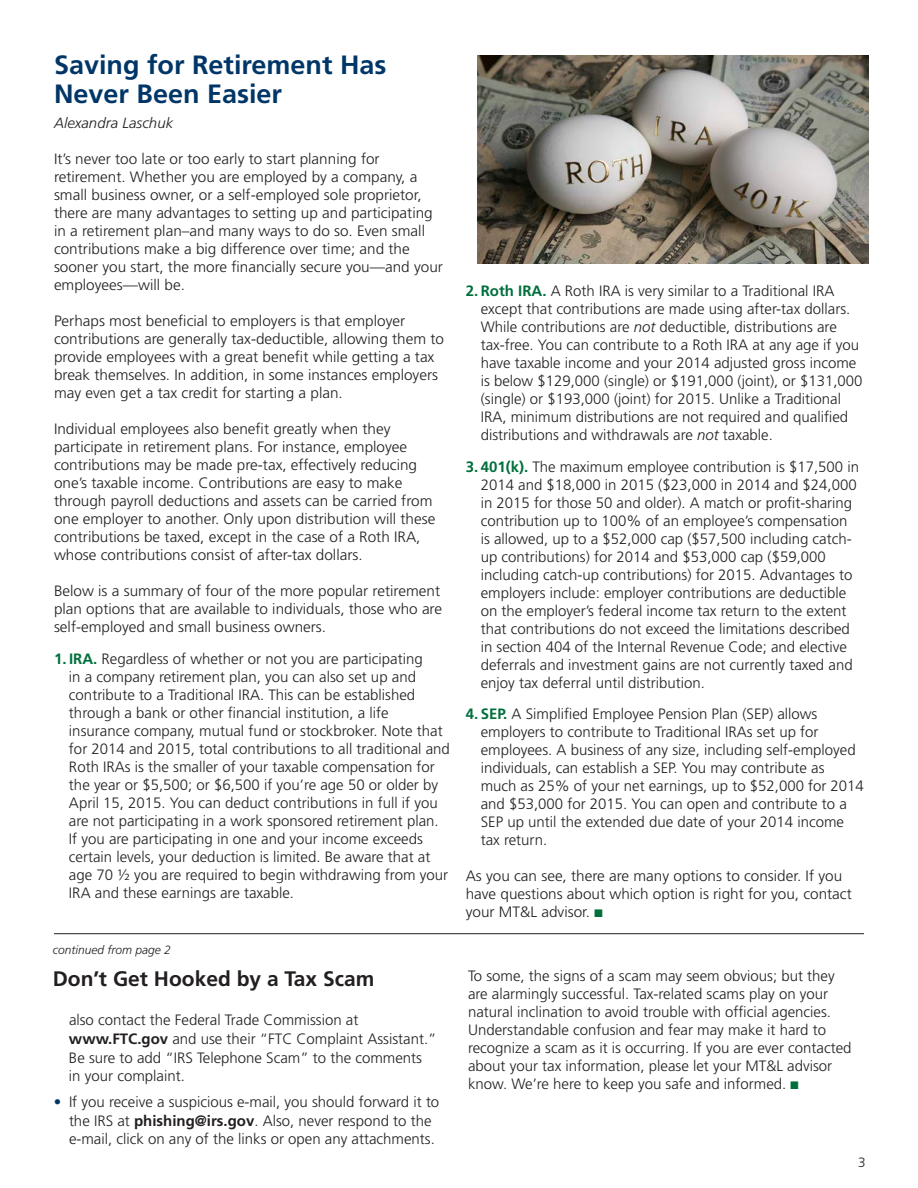
<style>
.page{position:relative;width:918px;height:1188px;background:#fff}
.page>*{position:absolute;margin:0;border:0;box-sizing:border-box;transform-origin:0 0}
.Headers{font:700 26.4px/29.4px "Frutiger";color:#003667}
.Carry-over_article_h{font:700 21px "Frutiger";color:#231f20}
.Numbered_List{font:300 15px/18px "Frutiger";color:#231f20}
.Body_Text{font:300 15px/18px "Frutiger";color:#231f20}
.Bulleted_Text{font:300 15px/18.8px "Frutiger";color:#231f20}
.Authors{font:italic 300 14.7px "Frutiger";color:#231f20}
.t1{font:300 13.5px "Frutiger";color:#231f20}
.t2{font:italic 300 12px "Frutiger";color:#231f20}
.s1{font-weight:700;color:#006f3c}
.s2{font-weight:700}
.s3{color:#003667}
.s4{font-style:italic}
.s5{font-family:"Monotype Sorts";font-weight:400;font-size:10.5px;color:#006f3c}
</style>
<div class="page">
<hr style="left:54px;top:933px;width:810px;height:1px;background:#231f20">
<img style="left:477px;top:55px;width:391px;height:209px">
<p class="Headers" style="left:54px;top:50px;width:334px">Saving for Retirement Has<br>Never Been Easier</p>
<p class="Authors" style="left:54px;top:115px;width:121px">Alexandra Laschuk</p>
<p class="Body_Text" style="left:54px;top:150px;width:390px">It’s never too late or too early to start planning for retirement. Whether you are employed by a company, a small business owner, or a self-employed sole proprietor, there are many advantages to setting up and participating in a retirement plan–and many ways to do so. Even small contributions make a big difference over time; and the sooner you start, the more financially secure you—and your employees—will be.</p>
<p class="Body_Text" style="left:54px;top:312px;width:392px">Perhaps most beneficial to employers is that employer contributions are generally tax-deductible, allowing them to provide employees with a great benefit while getting a tax break themselves. In addition, in some instances employers may even get a tax credit for starting a plan.</p>
<p class="Body_Text" style="left:54px;top:420px;width:383px">Individual employees also benefit greatly when they participate in retirement plans. For instance, employee contributions may be made pre-tax, effectively reducing one’s taxable income. Contributions are easy to make through payroll deductions and assets can be carried from one employer to another. Only upon distribution will these contributions be taxed, except in the case of a Roth IRA, whose contributions consist of after-tax dollars.</p>
<p class="Body_Text" style="left:54px;top:582px;width:390px">Below is a summary of four of the more popular retirement plan options that are available to individuals, those who are self-employed and small business owners.</p>
<p class="Numbered_List" style="left:69px;top:650px;width:382px;text-indent:-15px"><span class="s1">1. IRA.</span> Regardless of whether or not you are participating<br>in a company retirement plan, you can also set up and contribute to a Traditional IRA. This can be established through a bank or other financial institution, a life insurance company, mutual fund or stockbroker. Note that for 2014 and 2015, total contributions to all traditional and Roth IRAs is the smaller of your taxable compensation for the year or $5,500; or $6,500 if you’re age 50 or older by April 15, 2015. You can deduct contributions in full if you are not participating in a work sponsored retirement plan.<br>If you are participating in one and your income exceeds certain levels, your deduction is limited. Be aware that at age 70 ½ you are required to begin withdrawing from your IRA and these earnings are taxable.</p>
<p class="t2" style="left:53px;top:943px;width:120px">continued from page 2</p>
<p class="Carry-over_article_h" style="left:53px;top:966px;width:323px">Don’t Get Hooked by a Tax Scam</p>
<p class="Bulleted_Text" style="left:69px;top:1011px;width:369px">also contact the Federal Trade Commission at <span class="s2">www.FTC.gov</span> and use their “FTC Complaint Assistant.” Be sure to add “IRS Telephone Scam” to the comments in your complaint.</p>
<p class="Bulleted_Text" style="left:69px;top:1092px;width:372px;text-indent:-15px"><span class="s3">•</span> If you receive a suspicious e-mail, you should forward it to the IRS at <span class="s2">phishing@irs.gov</span>. Also, never respond to the e-mail, click on any of the links or open any attachments.</p>
<p class="Numbered_List" style="left:481px;top:282px;width:383px;text-indent:-15px"><span class="s1">2. Roth IRA.</span> A Roth IRA is very similar to a Traditional IRA except that contributions are made using after-tax dollars.<br>While contributions are <span class="s4">not</span> deductible, distributions are tax-free. You can contribute to a Roth IRA at any age if you have taxable income and your 2014 adjusted gross income is below $129,000 (single) or $191,000 (joint), or $131,000 (single) or $193,000 (joint) for 2015. Unlike a Traditional IRA, minimum distributions are not required and qualified distributions and withdrawals are <span class="s4">not</span> taxable.</p>
<p class="Numbered_List" style="left:481px;top:458px;width:380px;text-indent:-15px"><span class="s1">3. 401(k).</span> The maximum employee contribution is $17,500 in 2014 and $18,000 in 2015 ($23,000 in 2014 and $24,000 in 2015 for those 50 and older). A match or profit-sharing contribution up to 100% of an employee’s compensation is allowed, up to a $52,000 cap ($57,500 including catch&shy;up contributions) for 2014 and $53,000 cap ($59,000 including catch-up contributions) for 2015. Advantages to employers include: employer contributions are deductible on the employer’s federal income tax return to the extent that contributions do not exceed the limitations described in section 404 of the Internal Revenue Code; and elective deferrals and investment gains are not currently taxed and enjoy tax deferral until distribution.</p>
<p class="Numbered_List" style="left:481px;top:705px;width:385px;text-indent:-15px"><span class="s1">4. SEP.</span> A Simplified Employee Pension Plan (SEP) allows employers to contribute to Traditional IRAs set up for employees. A business of any size, including self-employed individuals, can establish a SEP. You may contribute as much as 25% of your net earnings, up to $52,000 for 2014 and $53,000 for 2015. You can open and contribute to a SEP up until the extended due date of your 2014 income tax return.</p>
<p class="Body_Text" style="left:466px;top:867px;width:388px">As you can see, there are many options to consider. If you have questions about which option is right for you, contact your MT&amp;L advisor. <span class="s5">n</span></p>
<p class="Body_Text" style="left:468px;top:967px;width:385px">To some, the signs of a scam may seem obvious; but they are alarmingly successful. Tax-related scams play on your natural inclination to avoid trouble with official agencies.<br>Understandable confusion and fear may make it hard to recognize a scam as it is occurring. If you are ever contacted about your tax information, please let your MT&amp;L advisor know. We’re here to keep you safe and informed. <span class="s5">n</span></p>
<p class="t1" style="left:858px;top:1154px;width:9px">3</p>
</div>
